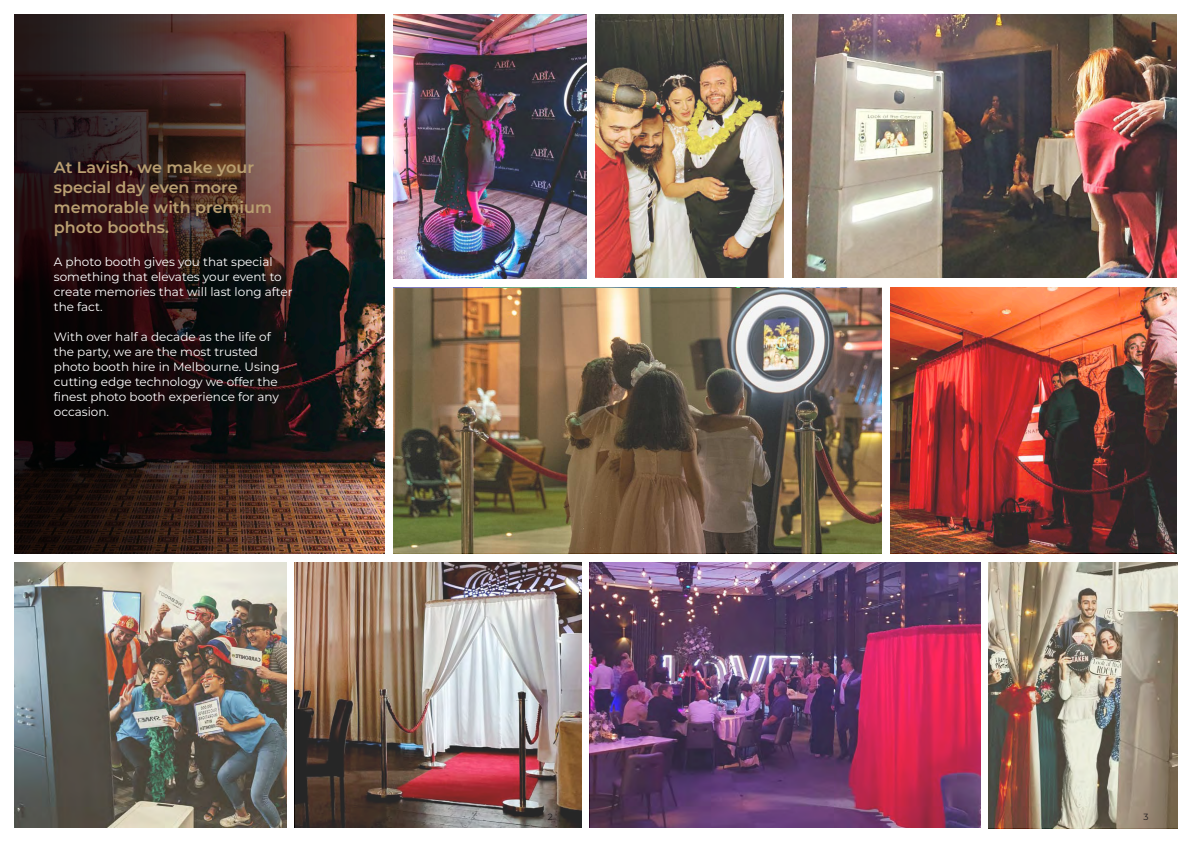
<style>
.page{position:relative;width:1191px;height:842px;background:#fff}
.page>*{position:absolute;margin:0;border:0;box-sizing:border-box;transform-origin:0 0}
.t1{font:600 16px/20px "Montserrat";color:#b99f71}
.t2{font:12px/15px "Montserrat";color:#fff}
.t3{font:9px "Montserrat";color:#231f20}
</style>
<div class="page">
<img style="left:14px;top:14px;width:371px;height:540px">
<img style="left:393px;top:14px;width:194px;height:265px">
<img style="left:595px;top:14px;width:188px;height:264px">
<img style="left:792px;top:14px;width:384px;height:264px">
<img style="left:890px;top:288px;width:286px;height:265px">
<img style="left:393px;top:288px;width:489px;height:265px">
<img style="left:988px;top:562px;width:190px;height:266px">
<img style="left:590px;top:562px;width:390px;height:266px">
<img style="left:295px;top:562px;width:286px;height:266px">
<img style="left:14px;top:562px;width:272px;height:266px">
<p class="t1" style="left:54px;top:157px;width:219px">At Lavish, we make your special day even more memorable with premium photo booths.</p>
<p class="t2" style="left:54px;top:254px;width:240px">A photo booth gives you that special something that elevates your event to create memories that will last long after the fact.</p>
<p class="t2" style="left:54px;top:329px;width:227px">With over half a decade as the life of the party, we are the most trusted photo booth hire in Melbourne. Using cutting edge technology we offer the finest photo booth experience for any occasion.</p>
<p class="t3" style="left:548px;top:811px;width:7px">2</p>
<p class="t3" style="left:1143px;top:811px;width:7px">3</p>
</div>
